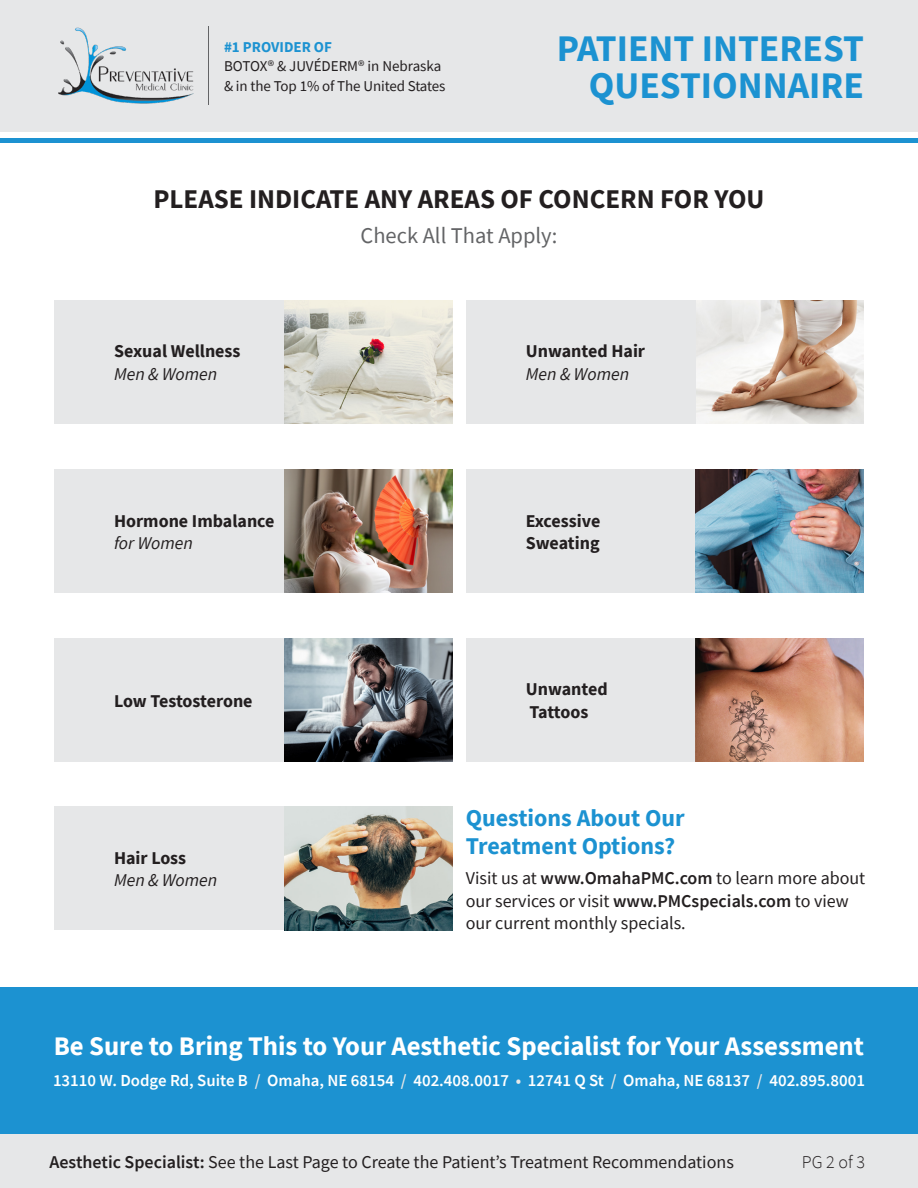
<style>
.page{position:relative;width:918px;height:1188px;background:#fff}
.page>*{position:absolute;margin:0;border:0;box-sizing:border-box;transform-origin:0 0}
.t1{font:700 37.5px/37.5px "Source Sans Pro";color:#1c92d1;text-align:right}
.t2{font:700 27px "Source Sans Pro";color:#231f20}
.t3{font:700 26.7px "Source Sans Pro";color:#fff}
.t4{font:700 24px/28.5px "Source Sans Pro";color:#1c92d1}
.t5{font:22.5px "Source Sans Pro";color:#636466}
.t6{font:18px/22.5px "Source Sans Pro";color:#231f20}
.t7{font:700 18px/22.5px "Source Sans Pro";color:#231f20}
.t8{font:italic 18px "Source Sans Pro";color:#231f20}
.t9{font:300 18px "Source Sans Pro";color:#231f20}
.t10{font:600 16.8px "Source Sans Pro";color:#fff}
.t11{font:15px/19.5px "Source Sans Pro";letter-spacing:-.01em;color:#231f20}
.t12{font:700 15px "Source Sans Pro";color:#1c92d1}
.s1{font-weight:600}
.s2{color:#e7e7e7}
</style>
<div class="page">
<div style="left:0;top:988px;width:918px;height:146px;background:#1c92d1"></div>
<div style="left:0;top:0;width:918px;height:131px;background:#e6e7e8"></div>
<img style="left:58px;top:27px;width:136px;height:77px">
<hr style="left:208px;top:26px;width:1px;height:79px;background:#636466">
<div style="left:54px;top:300px;width:231px;height:124px;background:#e6e7e8"></div>
<div style="left:54px;top:469px;width:231px;height:124px;background:#e6e7e8"></div>
<div style="left:54px;top:638px;width:231px;height:124px;background:#e6e7e8"></div>
<div style="left:54px;top:807px;width:231px;height:123px;background:#e6e7e8"></div>
<div style="left:466px;top:300px;width:231px;height:124px;background:#e6e7e8"></div>
<div style="left:466px;top:469px;width:231px;height:124px;background:#e6e7e8"></div>
<div style="left:466px;top:638px;width:231px;height:124px;background:#e6e7e8"></div>
<hr style="left:0;top:139px;width:918px;height:4px;background:#1c92d1">
<div style="left:0;top:1134px;width:918px;height:54px;background:#e6e7e8"></div>
<img style="left:285px;top:638px;width:167px;height:124px">
<img style="left:285px;top:469px;width:167px;height:124px">
<img style="left:697px;top:300px;width:167px;height:124px">
<img style="left:695px;top:469px;width:169px;height:124px">
<img style="left:695px;top:638px;width:169px;height:124px">
<img style="left:285px;top:300px;width:167px;height:123px">
<img style="left:285px;top:807px;width:167px;height:123px">
<p class="t12" style="left:224px;top:37px;width:109px">#1 PROVIDER OF</p>
<p class="t11" style="left:224px;top:56px;width:223px">BOTOX® &amp; JUVÉDERM® in Nebraska &amp; in the Top 1% of The United States</p>
<h1 class="t1" style="left:557px;top:29px;width:309px">PATIENT INTEREST<br>QUESTIONNAIRE</h1>
<h2 class="t2" style="left:153px;top:181px;width:613px">PLEASE INDICATE ANY AREAS OF CONCERN FOR YOU</h2>
<p class="t5" style="left:361px;top:221px;width:198px">Check All That Apply:</p>
<p class="t7" style="left:114px;top:340px;width:128px">Sexual Wellness</p>
<p class="t8" style="left:114px;top:362px;width:105px">Men &amp; Women</p>
<p class="t7" style="left:114px;top:509px;width:162px">Hormone Imbalance</p>
<p class="t8" style="left:114px;top:532px;width:81px">for Women</p>
<p class="t7" style="left:114px;top:689px;width:140px">Low Testosterone</p>
<p class="t7" style="left:114px;top:846px;width:74px">Hair Loss</p>
<p class="t8" style="left:114px;top:869px;width:105px">Men &amp; Women</p>
<p class="t7" style="left:526px;top:340px;width:121px">Unwanted Hair</p>
<p class="t8" style="left:526px;top:362px;width:105px">Men &amp; Women</p>
<p class="t7" style="left:526px;top:509px;width:76px">Excessive<br>Sweating</p>
<p class="t7" style="left:526px;top:678px;width:84px">Unwanted<br>Tattoos</p>
<h3 class="t4" style="left:466px;top:803px;width:220px">Questions About Our<br>Treatment Options?</h3>
<p class="t6" style="left:466px;top:867px;width:401px">Visit us at <span class="s1">www.OmahaPMC.com</span> to learn more about our services or visit <span class="s1">www.PMCspecials.com</span> to view our current monthly specials.</p>
<h3 class="t3" style="left:54px;top:1028px;width:812px">Be Sure to Bring This to Your Aesthetic Specialist for Your Assessment</h3>
<p class="t10" style="left:53px;top:1070px;width:814px">13110 W. Dodge Rd, Suite B <span class="s2">/</span> Omaha, NE 68154 <span class="s2">/</span> 402.408.0017 <span class="s2">•</span> 12741 Q St <span class="s2">/</span> Omaha, NE 68137 <span class="s2">/</span> 402.895.8001</p>
<p class="t6" style="left:49px;top:1150px;width:686px"><span class="s1">Aesthetic Specialist:</span> See the Last Page to Create the Patient’s Treatment Recommendations</p>
<p class="t9" style="left:802px;top:1151px;width:65px">PG 2 of 3</p>
</div>
